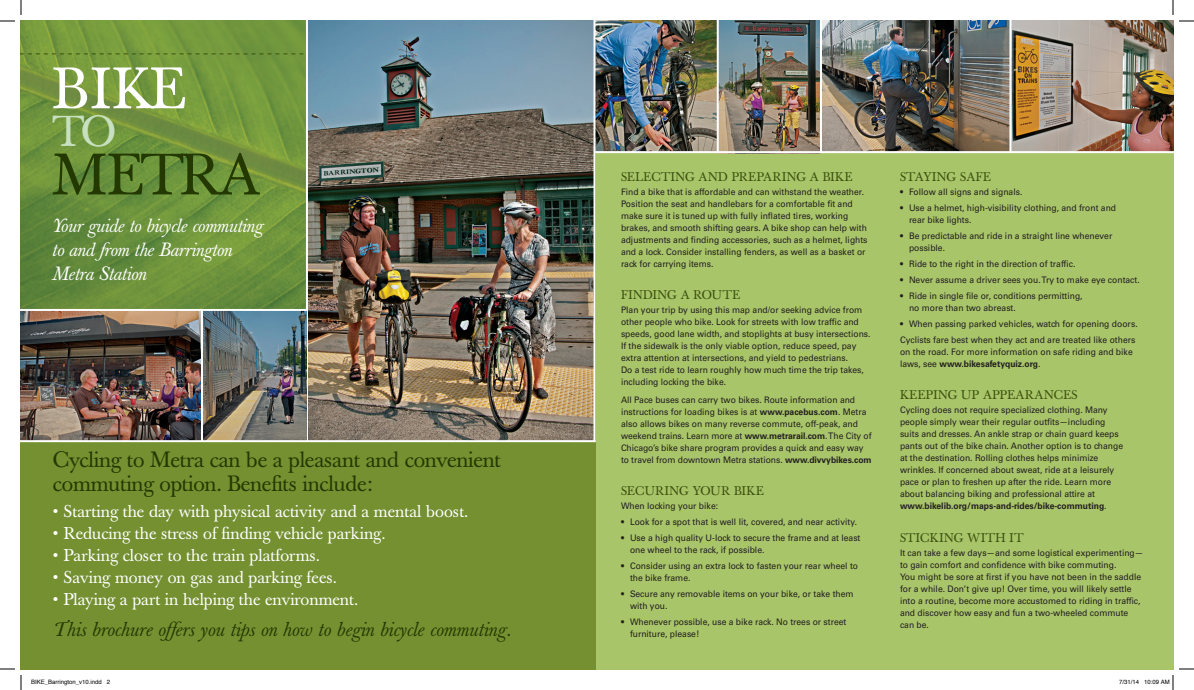
<style>
.page{position:relative;width:1194px;height:690px;background:#fff}
.page>*{position:absolute;margin:0;border:0;box-sizing:border-box;transform-origin:0 0}
.t1{font:58px "Baskerville";letter-spacing:-.05em;color:#233901}
.t2{font:58px "Baskerville";color:#fff}
.t3{font:43px "Baskerville";color:#c7e0bf}
.t4{font:22px/24px "Baskerville";letter-spacing:-.01em;color:#233901}
.t5{font:italic 20px "Baskerville";letter-spacing:.01em;color:#233901}
.t6{font:italic 19px/24px "Baskerville";color:#fff}
.t7{font:17px "Baskerville";color:#fff}
.Heads{font:12.5px "Baskerville";letter-spacing:.035em;color:#3b510e}
.Heads-2{font:12.5px "Baskerville";letter-spacing:.015em;color:#3b510e}
.Heads-3{font:12.5px "Baskerville";letter-spacing:.005em;color:#3b510e}
.Paragraph_Style_1{font:9px/12px "Univers LT Std";color:#231f20;scale:.95 1}
.Paragraph_Style_BULL{font:9px/12px "Univers LT Std";color:#231f20;scale:.95 1}
.t8{font:6px "Helvetica";color:#000}
.s1{font-weight:700}
</style>
<div class="page">
<div style="left:20px;top:20px;width:1154px;height:650px;background:#a9c56a"></div>
<div style="left:20px;top:20px;width:576px;height:650px;background:#749031"></div>
<img style="left:20px;top:20px;width:286px;height:289px">
<svg style="left:20px;top:53px;width:286px;height:1px"></svg>
<img style="left:596px;top:20px;width:578px;height:131px">
<img style="left:308px;top:20px;width:286px;height:420px">
<hr style="left:306px;top:20px;width:2px;height:421px;background:#fff">
<img style="left:20px;top:311px;width:286px;height:129px">
<hr style="left:594px;top:20px;width:2px;height:422px;background:#fff">
<hr style="left:201px;top:310px;width:2px;height:132px;background:#fff">
<hr style="left:20px;top:309px;width:288px;height:2px;background:#fff">
<hr style="left:20px;top:440px;width:575px;height:2px;background:#fff">
<hr style="left:820px;top:20px;width:2px;height:132px;background:#fff">
<hr style="left:595px;top:151px;width:579px;height:2px;background:#fff">
<hr style="left:717px;top:20px;width:2px;height:133px;background:#fff">
<hr style="left:1009px;top:20px;width:2px;height:132px;background:#fff">
<svg style="left:0;top:0;width:22px;height:22px"></svg>
<svg style="left:0;top:668px;width:22px;height:22px"></svg>
<svg style="left:1172px;top:0;width:22px;height:22px"></svg>
<svg style="left:1172px;top:668px;width:22px;height:22px"></svg>
<p class="t2" style="left:53px;top:54px;width:135px">BIKE</p>
<p class="t3" style="left:53px;top:106px;width:65px">TO</p>
<p class="t1" style="left:53px;top:141px;width:209px">METRA</p>
<p class="t6" style="left:52px;top:214px;width:212px">Your guide to bicycle commuting to and from the Barrington<br>Metra Station</p>
<p class="t4" style="left:53px;top:448px;width:449px">Cycling to Metra can be a pleasant and convenient commuting option. Benefits include:</p>
<p class="t7" style="left:53px;top:502px;width:417px">• Starting the day with physical activity and a mental boost.</p>
<p class="t7" style="left:53px;top:524px;width:334px">• Reducing the stress of finding vehicle parking.</p>
<p class="t7" style="left:53px;top:546px;width:269px">• Parking closer to the train platforms.</p>
<p class="t7" style="left:53px;top:568px;width:286px">• Saving money on gas and parking fees.</p>
<p class="t7" style="left:53px;top:590px;width:307px">• Playing a part in helping the environment.</p>
<p class="t5" style="left:53px;top:618px;width:459px">This brochure offers you tips on how to begin bicycle commuting.</p>
<p class="Heads" style="left:621px;top:169px;width:233px">SELECTING AND PREPARING A BIKE</p>
<p class="Paragraph_Style_1" style="left:621px;top:186px;width:261px">Find a bike that is affordable and can withstand the weather.<br>Position the seat and handlebars for a comfortable fit and make sure it is tuned up with fully inflated tires, working brakes, and smooth shifting gears. A bike shop can help with adjustments and finding accessories, such as a helmet, lights and a lock. Consider installing fenders, as well as a basket or rack for carrying items.</p>
<p class="Heads" style="left:621px;top:287px;width:121px">FINDING A ROUTE</p>
<p class="Paragraph_Style_1" style="left:621px;top:304px;width:264px">Plan your trip by using this map and/or seeking advice from other people who bike. Look for streets with low traffic and speeds, good lane width, and stoplights at busy intersections.<br>If the sidewalk is the only viable option, reduce speed, pay extra attention at intersections, and yield to pedestrians.<br>Do a test ride to learn roughly how much time the trip takes, including locking the bike.</p>
<p class="Paragraph_Style_1" style="left:621px;top:394px;width:265px">All Pace buses can carry two bikes. Route information and instructions for loading bikes is at <span class="s1">www.pacebus.com</span>. Metra also allows bikes on many reverse commute, off-peak, and weekend trains. Learn more at <span class="s1">www.metrarail.com</span>. The City of Chicago’s bike share program provides a quick and easy way to travel from downtown Metra stations. <span class="s1">www.divvybikes.com</span></p>
<p class="Heads-2" style="left:621px;top:483px;width:145px">SECURING YOUR BIKE</p>
<p class="Paragraph_Style_BULL" style="left:621px;top:500px;width:104px">When locking your bike:</p>
<p class="Paragraph_Style_BULL" style="left:621px;top:516px;width:250px">• Look for a spot that is well lit, covered, and near activity.</p>
<p class="Paragraph_Style_BULL" style="left:630px;top:532px;width:244px;text-indent:-9px">• Use a high quality U-lock to secure the frame and at least one wheel to the rack, if possible.</p>
<p class="Paragraph_Style_BULL" style="left:630px;top:560px;width:242px;text-indent:-9px">• Consider using an extra lock to fasten your rear wheel to the bike frame.</p>
<p class="Paragraph_Style_BULL" style="left:630px;top:588px;width:237px;text-indent:-9px">• Secure any removable items on your bike, or take them with you.</p>
<p class="Paragraph_Style_BULL" style="left:630px;top:616px;width:229px;text-indent:-9px">• Whenever possible, use a bike rack. No trees or street furniture, please!</p>
<p class="Heads-3" style="left:900px;top:169px;width:92px">STAYING SAFE</p>
<p class="Paragraph_Style_BULL" style="left:900px;top:186px;width:130px">• Follow all signs and signals.</p>
<p class="Paragraph_Style_BULL" style="left:909px;top:202px;width:220px;text-indent:-9px">• Use a helmet, high-visibility clothing, and front and rear bike lights.</p>
<p class="Paragraph_Style_BULL" style="left:909px;top:230px;width:216px;text-indent:-9px">• Be predictable and ride in a straight line whenever possible.</p>
<p class="Paragraph_Style_BULL" style="left:900px;top:258px;width:186px">• Ride to the right in the direction of traffic.</p>
<p class="Paragraph_Style_BULL" style="left:900px;top:274px;width:254px">• Never assume a driver sees you. Try to make eye contact.</p>
<p class="Paragraph_Style_BULL" style="left:909px;top:290px;width:184px;text-indent:-9px">• Ride in single file or, conditions permitting, no more than two abreast.</p>
<p class="Paragraph_Style_BULL" style="left:900px;top:318px;width:252px">• When passing parked vehicles, watch for opening doors.</p>
<p class="Paragraph_Style_1" style="left:900px;top:334px;width:249px">Cyclists fare best when they act and are treated like others on the road. For more information on safe riding and bike laws, see <span class="s1">www.bikesafetyquiz.org</span>.</p>
<p class="Heads" style="left:900px;top:388px;width:179px">KEEPING UP APPEARANCES</p>
<p class="Paragraph_Style_1" style="left:900px;top:404px;width:236px">Cycling does not require specialized clothing. Many people simply wear their regular outfits—including suits and dresses. An ankle strap or chain guard keeps pants out of the bike chain. Another option is to change at the destination. Rolling clothes helps minimize wrinkles. If concerned about sweat, ride at a leisurely pace or plan to freshen up after the ride. Learn more about balancing biking and professional attire at <span class="s1">www.bikelib.org/maps-and-rides/bike-commuting</span>.</p>
<p class="Heads" style="left:900px;top:530px;width:125px">STICKING WITH IT</p>
<p class="Paragraph_Style_1" style="left:900px;top:547px;width:258px">It can take a few days—and some logistical experimenting— to gain comfort and confidence with bike commuting.<br>You might be sore at first if you have not been in the saddle for a while. Don’t give up! Over time, you will likely settle into a routine, become more accustomed to riding in traffic, and discover how easy and fun a two-wheeled commute can be.</p>
<p class="t8" style="left:31px;top:677px;width:81px">BIKE_Barrington_v10.indd 2</p>
<p class="t8" style="left:1119px;top:677px;width:52px">7/31/14 10:09 AM</p>
</div>
